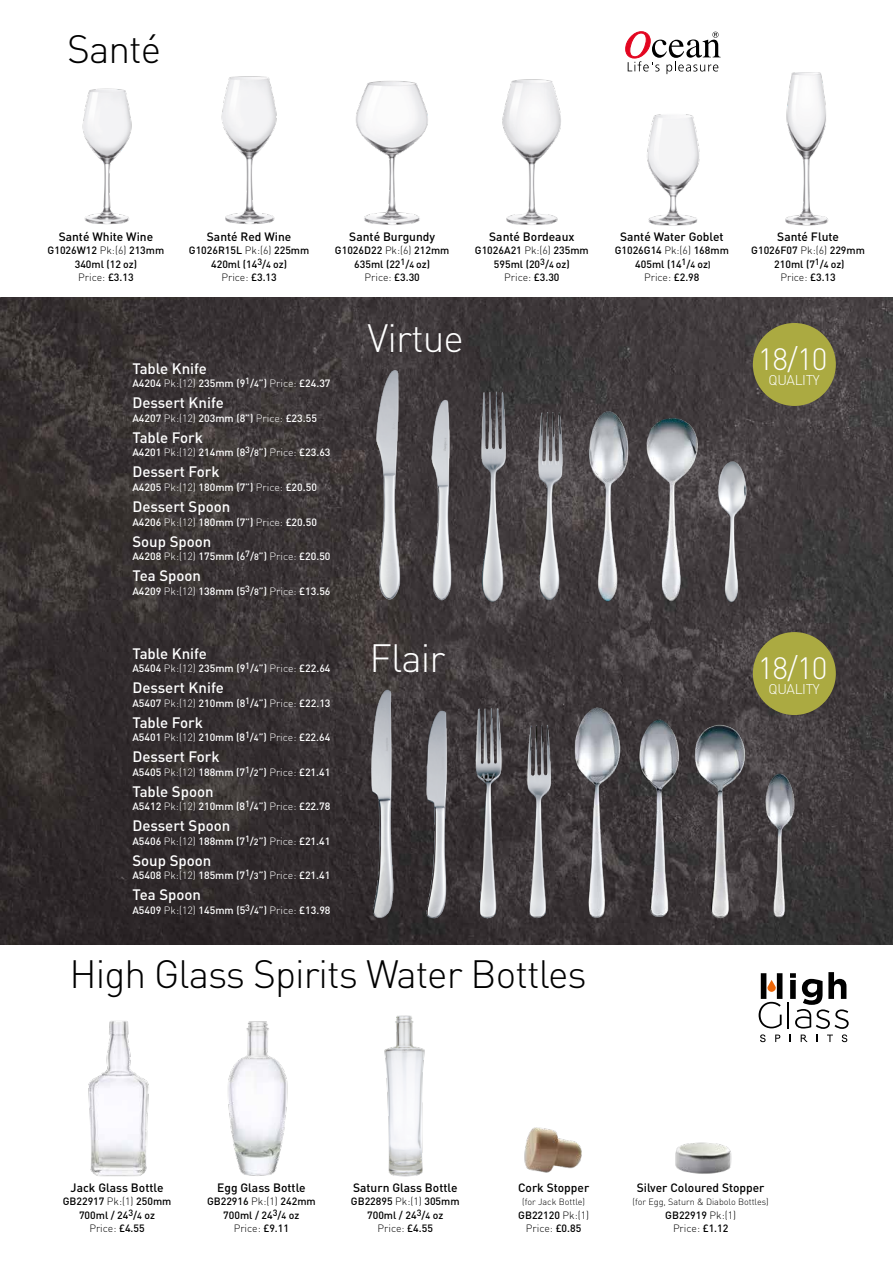
<style>
.page{position:relative;width:893px;height:1263px;background:#fff}
.page>*{position:absolute;margin:0;border:0;box-sizing:border-box;transform-origin:0 0}
.t1{font:300 39px "DIN";letter-spacing:-.025em;color:#000}
.t2{font:300 39px "DIN";letter-spacing:-.025em;color:#fff}
.t3{font:300 30.45px "DIN";letter-spacing:-.025em;color:#fff}
.t4{font:500 15px "DIN";color:#fff}
.t5{font:300 13.95px "DIN";letter-spacing:-.025em;color:#fff}
.t6{font:500 12px "DIN";color:#000}
.t7{font:500 10.5px "DIN";color:#fff}
.t8{font:500 10.5px/13.5px "DIN";color:#000;text-align:center}
.t9{font:300 9px "DIN";color:#000}
.s1{font-weight:300}
.s2{font-size:9px}
</style>
<div class="page">
<img style="left:0;top:298px;width:893px;height:646px">
<div style="left:753px;top:323px;width:83px;height:83px;background:#abaa41;border-radius:50%"></div>
<div style="left:753px;top:632px;width:83px;height:83px;background:#abaa41;border-radius:50%"></div>
<img style="left:367px;top:362px;width:45px;height:247px">
<img style="left:474px;top:386px;width:41px;height:223px">
<img style="left:579px;top:403px;width:55px;height:206px">
<img style="left:638px;top:412px;width:63px;height:196px">
<img style="left:707px;top:454px;width:50px;height:156px">
<img style="left:534px;top:403px;width:38px;height:206px">
<img style="left:422px;top:390px;width:41px;height:218px">
<img style="left:647px;top:114px;width:53px;height:112px">
<img style="left:502px;top:79px;width:59px;height:146px">
<img style="left:356px;top:81px;width:72px;height:144px">
<img style="left:221px;top:76px;width:56px;height:148px">
<img style="left:82px;top:88px;width:50px;height:137px">
<img style="left:785px;top:72px;width:43px;height:154px">
<img style="left:363px;top:688px;width:44px;height:233px">
<img style="left:469px;top:703px;width:42px;height:221px">
<img style="left:570px;top:702px;width:56px;height:221px">
<img style="left:631px;top:711px;width:55px;height:210px">
<img style="left:689px;top:715px;width:62px;height:205px">
<img style="left:758px;top:768px;width:44px;height:152px">
<img style="left:522px;top:719px;width:41px;height:205px">
<img style="left:417px;top:704px;width:41px;height:221px">
<img style="left:88px;top:1021px;width:61px;height:156px">
<img style="left:228px;top:1021px;width:60px;height:155px">
<img style="left:384px;top:1015px;width:41px;height:162px">
<img style="left:524px;top:1127px;width:58px;height:46px">
<img style="left:675px;top:1142px;width:57px;height:32px">
<svg style="left:759px;top:973px;width:23px;height:55px"></svg>
<hr style="left:787px;top:1002px;width:2px;height:26px;background:#000">
<svg style="left:760px;top:1034px;width:6px;height:8px"></svg>
<svg style="left:775px;top:1034px;width:5px;height:8px"></svg>
<svg style="left:790px;top:972px;width:59px;height:70px"></svg>
<svg style="left:626px;top:32px;width:95px;height:42px"></svg>
<h1 class="t1" style="left:67px;top:25px;width:96px">Santé</h1>
<p class="t6" style="left:59px;top:228px;width:96px">Santé White Wine</p>
<p class="t8" style="left:48px;top:243px;width:118px">G1026W12 <span class="s1">Pk:(6)</span> 213mm<br>340ml (12 oz)<br><span class="s1">Price:</span> £3.13</p>
<p class="t6" style="left:207px;top:228px;width:86px">Santé Red Wine</p>
<p class="t8" style="left:189px;top:243px;width:122px">G1026R15L <span class="s1">Pk:(6)</span> 225mm<br>420ml (14<sup>3</sup>/<span class="s2">4</span> oz)<br><span class="s1">Price:</span> £3.13</p>
<p class="t6" style="left:349px;top:228px;width:87px">Santé Burgundy</p>
<p class="t8" style="left:335px;top:243px;width:116px">G1026D22 <span class="s1">Pk:(6)</span> 212mm<br>635ml (22<sup>1</sup>/<span class="s2">4</span> oz)<br><span class="s1">Price:</span> £3.30</p>
<p class="t6" style="left:489px;top:228px;width:87px">Santé Bordeaux</p>
<p class="t8" style="left:475px;top:243px;width:115px">G1026A21 <span class="s1">Pk:(6)</span> 235mm<br>595ml (20<sup>3</sup>/<span class="s2">4</span> oz)<br><span class="s1">Price:</span> £3.30</p>
<h3 class="t4" style="left:132px;top:359px;width:76px">Table Knife</h3>
<p class="t7" style="left:132px;top:377px;width:200px">A4204 <span class="s1">Pk:(12)</span> 235mm (9<sup>1</sup>/<span class="s2">4</span>”) <span class="s1">Price:</span> £24.37</p>
<h3 class="t4" style="left:132px;top:393px;width:93px">Dessert Knife</h3>
<p class="t7" style="left:132px;top:411px;width:186px">A4207 <span class="s1">Pk:(12)</span> 203mm (8”) <span class="s1">Price:</span> £23.55</p>
<h3 class="t4" style="left:132px;top:428px;width:72px">Table Fork</h3>
<p class="t7" style="left:132px;top:446px;width:200px">A4201 <span class="s1">Pk:(12)</span> 214mm (8<sup>3</sup>/<span class="s2">8</span>”) <span class="s1">Price:</span> £23.63</p>
<h3 class="t4" style="left:132px;top:462px;width:89px">Dessert Fork</h3>
<p class="t7" style="left:132px;top:480px;width:186px">A4205 <span class="s1">Pk:(12)</span> 180mm (7”) <span class="s1">Price:</span> £20.50</p>
<h3 class="t4" style="left:132px;top:497px;width:100px">Dessert Spoon</h3>
<p class="t7" style="left:132px;top:515px;width:186px">A4206 <span class="s1">Pk:(12)</span> 180mm (7”) <span class="s1">Price:</span> £20.50</p>
<h3 class="t4" style="left:132px;top:531px;width:81px">Soup Spoon</h3>
<p class="t7" style="left:132px;top:549px;width:200px">A4208 <span class="s1">Pk:(12)</span> 175mm (6<sup>7</sup>/<span class="s2">8</span>”) <span class="s1">Price:</span> £20.50</p>
<h3 class="t4" style="left:132px;top:566px;width:70px">Tea Spoon</h3>
<p class="t7" style="left:132px;top:584px;width:200px">A4209 <span class="s1">Pk:(12)</span> 138mm (5<sup>3</sup>/<span class="s2">8</span>”) <span class="s1">Price:</span> £13.56</p>
<h1 class="t2" style="left:368px;top:314px;width:98px">Virtue</h1>
<h3 class="t4" style="left:132px;top:644px;width:76px">Table Knife</h3>
<p class="t7" style="left:132px;top:662px;width:200px">A5404 <span class="s1">Pk:(12)</span> 235mm (9<sup>1</sup>/<span class="s2">4</span>”) <span class="s1">Price:</span> £22.64</p>
<h3 class="t4" style="left:132px;top:678px;width:93px">Dessert Knife</h3>
<p class="t7" style="left:132px;top:696px;width:200px">A5407 <span class="s1">Pk:(12)</span> 210mm (8<sup>1</sup>/<span class="s2">4</span>”) <span class="s1">Price:</span> £22.13</p>
<h3 class="t4" style="left:132px;top:713px;width:72px">Table Fork</h3>
<p class="t7" style="left:132px;top:731px;width:200px">A5401 <span class="s1">Pk:(12)</span> 210mm (8<sup>1</sup>/<span class="s2">4</span>”) <span class="s1">Price:</span> £22.64</p>
<h3 class="t4" style="left:132px;top:747px;width:89px">Dessert Fork</h3>
<p class="t7" style="left:132px;top:765px;width:200px">A5405 <span class="s1">Pk:(12)</span> 188mm (7<sup>1</sup>/<span class="s2">2</span>”) <span class="s1">Price:</span> £21.41</p>
<h3 class="t4" style="left:132px;top:782px;width:83px">Table Spoon</h3>
<p class="t7" style="left:132px;top:800px;width:200px">A5412 <span class="s1">Pk:(12)</span> 210mm (8<sup>1</sup>/<span class="s2">4</span>”) <span class="s1">Price:</span> £22.78</p>
<h3 class="t4" style="left:132px;top:816px;width:100px">Dessert Spoon</h3>
<p class="t7" style="left:132px;top:834px;width:200px">A5406 <span class="s1">Pk:(12)</span> 188mm (7<sup>1</sup>/<span class="s2">2</span>”) <span class="s1">Price:</span> £21.41</p>
<h3 class="t4" style="left:132px;top:851px;width:81px">Soup Spoon</h3>
<p class="t7" style="left:132px;top:869px;width:200px">A5408 <span class="s1">Pk:(12)</span> 185mm (7<sup>1</sup>/<span class="s2">3</span>”) <span class="s1">Price:</span> £21.41</p>
<h3 class="t4" style="left:132px;top:885px;width:70px">Tea Spoon</h3>
<p class="t7" style="left:132px;top:903px;width:200px">A5409 <span class="s1">Pk:(12)</span> 145mm (5<sup>3</sup>/<span class="s2">4</span>”) <span class="s1">Price:</span> £13.98</p>
<h1 class="t2" style="left:370px;top:634px;width:77px">Flair</h1>
<h1 class="t1" style="left:69px;top:949px;width:519px">High Glass Spirits Water Bottles</h1>
<p class="t6" style="left:620px;top:229px;width:105px">Santé Water Goblet</p>
<p class="t8" style="left:615px;top:243px;width:116px">G1026G14 <span class="s1">Pk:(6)</span> 168mm<br>405ml (14<sup>1</sup>/<span class="s2">4</span> oz<span class="s2">)<br></span><span class="s1">Price:</span> £2.98</p>
<p class="t6" style="left:777px;top:228px;width:63px">Santé Flute</p>
<p class="t8" style="left:751px;top:243px;width:115px">G1026F07 <span class="s1">Pk:(6)</span> 229mm<br>210ml (7<sup>1</sup>/<span class="s2">4</span> oz)<br><span class="s1">Price:</span> £3.13</p>
<h2 class="t3" style="left:758px;top:340px;width:71px">18/10</h2>
<h3 class="t5" style="left:769px;top:371px;width:53px">QUALITY</h3>
<h2 class="t3" style="left:758px;top:649px;width:71px">18/10</h2>
<h3 class="t5" style="left:769px;top:680px;width:53px">QUALITY</h3>
<p class="t6" style="left:71px;top:1180px;width:94px">Jack Glass Bottle</p>
<p class="t8" style="left:63px;top:1194px;width:110px">GB22917 <span class="s1">Pk:(1)</span> 250mm<br>700ml / 24<sup>3</sup>/<span class="s2">4</span> oz<br><span class="s1">Price:</span> £4.55</p>
<p class="t6" style="left:217px;top:1180px;width:90px">Egg Glass Bottle</p>
<p class="t8" style="left:207px;top:1194px;width:110px">GB22916 <span class="s1">Pk:(1)</span> 242mm<br>700ml / 24<sup>3</sup>/<span class="s2">4</span> oz<br><span class="s1">Price:</span> £9.11</p>
<p class="t6" style="left:353px;top:1180px;width:106px">Saturn Glass Bottle</p>
<p class="t8" style="left:351px;top:1194px;width:110px">GB22895 <span class="s1">Pk:(1)</span> 305mm<br>700ml / 24<sup>3</sup>/<span class="s2">4</span> oz<br><span class="s1">Price:</span> £4.55</p>
<p class="t6" style="left:518px;top:1180px;width:73px">Cork Stopper</p>
<p class="t9" style="left:522px;top:1196px;width:64px">(for Jack Bottle)</p>
<p class="t8" style="left:518px;top:1208px;width:72px">GB22120 <span class="s1">Pk:(1)<br>Price:</span> £0.85</p>
<p class="t6" style="left:637px;top:1180px;width:129px">Silver Coloured Stopper</p>
<p class="t9" style="left:633px;top:1196px;width:138px">(for Egg, Saturn &amp; Diabolo Bottles)</p>
<p class="t8" style="left:665px;top:1208px;width:72px">GB22919 <span class="s1">Pk:(1)<br>Price:</span> £1.12</p>
</div>
